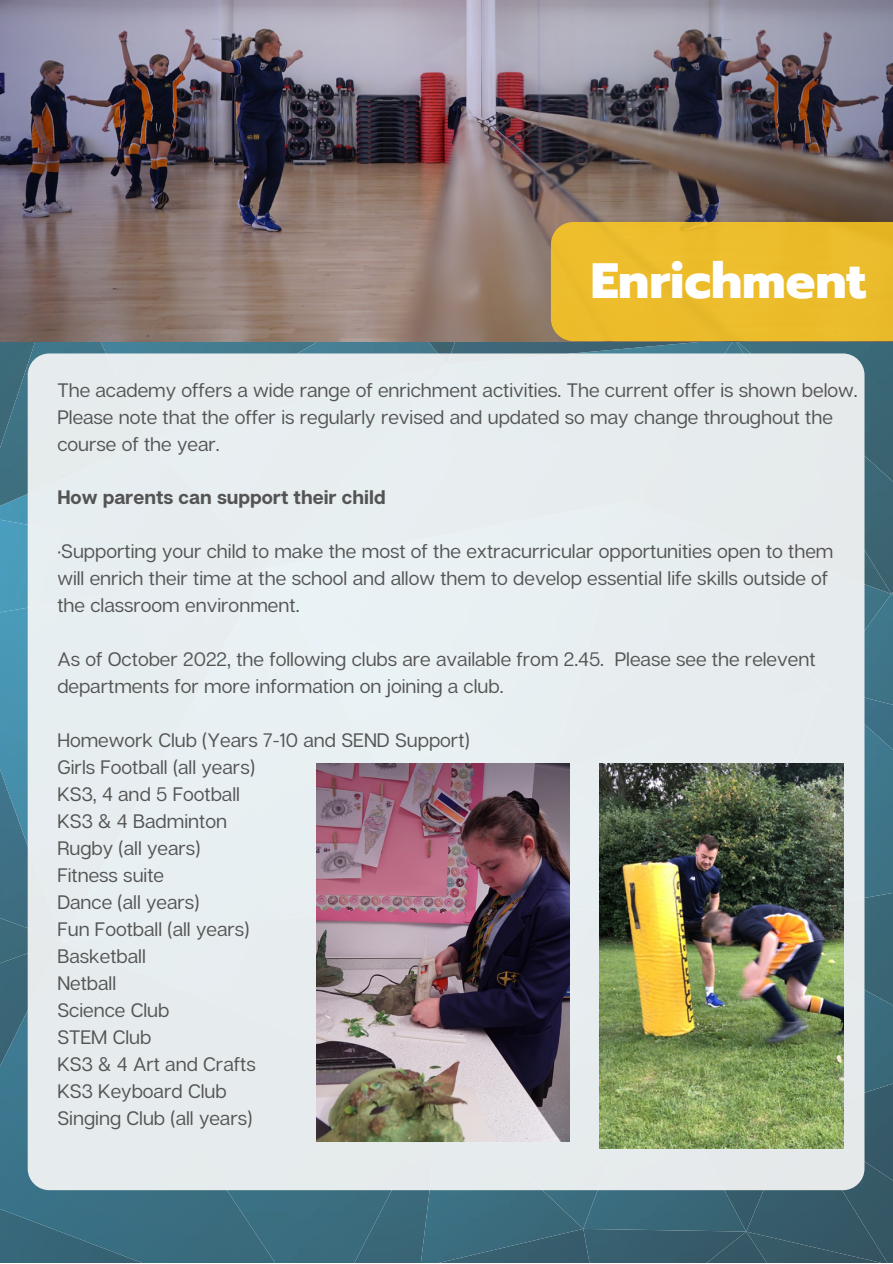
<style>
.page{position:relative;width:893px;height:1264px;background:#fff}
.page>*{position:absolute;margin:0;border:0;box-sizing:border-box;transform-origin:0 0}
.t1{font:800 49.5px "Prompt";color:#fff}
.t2{font:19.5px/27px "Articulat CF";color:#545454}
.t3{font:700 19.5px "Articulat CF";color:#545454}
</style>
<div class="page">
<div style="left:808px;top:1232px;width:80px;height:30px;background:#355663"></div>
<div style="left:795px;top:1114px;width:97px;height:118px;background:#365967"></div>
<img style="left:864px;top:1054px;width:28px;height:60px">
<img style="left:864px;top:869px;width:28px;height:185px">
<div style="left:746px;top:1190px;width:49px;height:41px;background:#365c6b"></div>
<img style="left:650px;top:1190px;width:96px;height:38px">
<div style="left:746px;top:1231px;width:62px;height:31px;background:#365966"></div>
<img style="left:603px;top:1228px;width:143px;height:34px">
<img style="left:583px;top:1228px;width:20px;height:34px">
<div style="left:583px;top:1190px;width:67px;height:38px;background:#3a6c7d"></div>
<img style="left:441px;top:1190px;width:142px;height:72px">
<div style="left:864px;top:744px;width:28px;height:125px;background:#3e7689"></div>
<img style="left:0;top:621px;width:28px;height:228px">
<img style="left:864px;top:687px;width:27px;height:57px">
<img style="left:891px;top:610px;width:1px;height:134px">
<div style="left:864px;top:610px;width:27px;height:77px;background:#3f778b"></div>
<div style="left:319px;top:1190px;width:122px;height:72px;background:#3a6b7c"></div>
<div style="left:0;top:1049px;width:36px;height:137px;background:#3b778e"></div>
<img style="left:6px;top:1186px;width:313px;height:76px">
<img style="left:0;top:849px;width:28px;height:200px">
<img style="left:0;top:342px;width:892px;height:268px">
<img style="left:0;top:1186px;width:6px;height:76px">
<img style="left:0;top:355px;width:39px;height:160px">
<img style="left:0;top:342px;width:62px;height:13px">
<div style="left:28px;top:353px;width:836px;height:837px;background:#e7edf0;border-radius:22px"></div>
<img style="left:0;top:0;width:892px;height:342px">
<div style="left:551px;top:222px;width:341px;height:119px;background:#ecbc2b"></div>
<img style="left:599px;top:763px;width:244px;height:385px">
<img style="left:316px;top:763px;width:253px;height:378px">
<h1 class="t1" style="left:590px;top:244px;width:277px">Enrichment</h1>
<p class="t2" style="left:57px;top:375px;width:801px">The academy offers a wide range of enrichment activities. The current offer is shown below.<br>Please note that the offer is regularly revised and updated so may change throughout the course of the year.</p>
<p class="t3" style="left:57px;top:485px;width:330px">How parents can support their child</p>
<p class="t2" style="left:57px;top:537px;width:777px">·Supporting your child to make the most of the extracurricular opportunities open to them will enrich their time at the school and allow them to develop essential life skills outside of the classroom environment.</p>
<p class="t2" style="left:57px;top:645px;width:759px">As of October 2022, the following clubs are available from 2.45. Please see the relevent departments for more information on joining a club.</p>
<p class="t2" style="left:57px;top:726px;width:414px">Homework Club (Years 7-10 and SEND Support)<br>Girls Football (all years)<br>KS3, 4 and 5 Football<br>KS3 &amp; 4 Badminton<br>Rugby (all years)<br>Fitness suite<br>Dance (all years)<br>Fun Football (all years)<br>Basketball<br>Netball<br>Science Club<br>STEM Club<br>KS3 &amp; 4 Art and Crafts<br>KS3 Keyboard Club<br>Singing Club (all years)</p>
</div>
